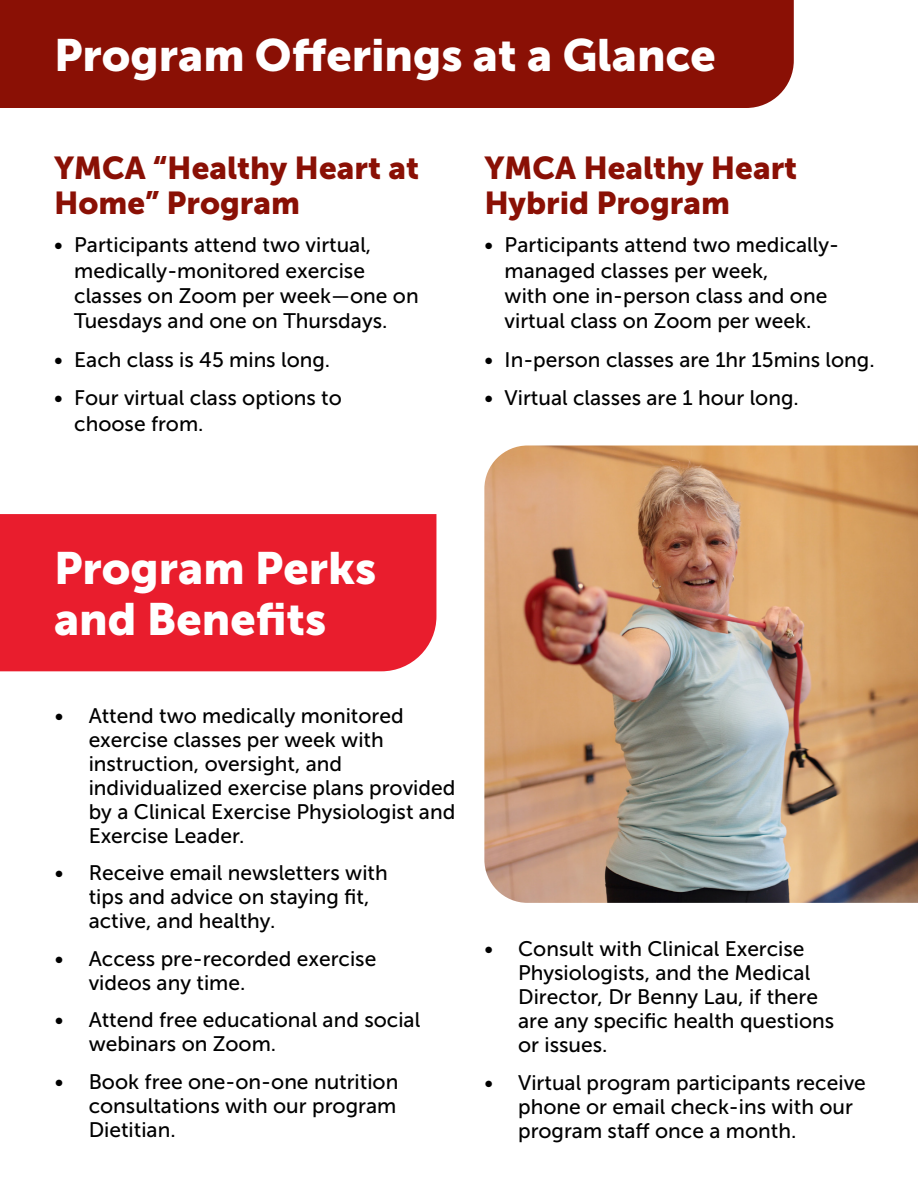
<style>
.page{position:relative;width:918px;height:1188px;background:#fff}
.page>*{position:absolute;margin:0;border:0;box-sizing:border-box;transform-origin:0 0}
.t1{font:45px/51px "Museo Sans 900";color:#fff}
.t2{font:31.5px/34.5px "Museo Sans 900";color:#8a1005}
.t3{font:21px/24px "Museo Sans 500";color:#000}
</style>
<div class="page">
<div style="left:0;top:0;width:794px;height:108px;background:#8a1005"></div>
<div style="left:0;top:514px;width:436px;height:157px;background:#e91d2d"></div>
<img style="left:484px;top:446px;width:434px;height:457px">
<h1 class="t1" style="left:54px;top:29px;width:663px">Program Offerings at a Glance</h1>
<h2 class="t2" style="left:54px;top:151px;width:367px">YMCA “Healthy Heart at<br>Home” Program</h2>
<p class="t3" style="left:74px;top:233px;width:346px;line-height:25.2px;text-indent:-20px">• Participants attend two virtual, medically-monitored exercise classes on Zoom per week—one on<br>Tuesdays and one on Thursdays.</p>
<p class="t3" style="left:54px;top:347px;width:278px">• Each class is 45 mins long.</p>
<p class="t3" style="left:74px;top:386px;width:269px;line-height:25.2px;text-indent:-20px">• Four virtual class options to choose from.</p>
<h2 class="t2" style="left:484px;top:151px;width:314px">YMCA Healthy Heart<br>Hybrid Program</h2>
<p class="t3" style="left:505px;top:233px;width:336px;line-height:25.2px;text-indent:-20px">• Participants attend two medically&shy;managed classes per week,<br>with one in-person class and one virtual class on Zoom per week.</p>
<p class="t3" style="left:484px;top:347px;width:392px">• In-person classes are 1hr 15mins long.</p>
<p class="t3" style="left:484px;top:386px;width:316px">• Virtual classes are 1 hour long.</p>
<h1 class="t1" style="left:54px;top:543px;width:324px">Program Perks and Benefits</h1>
<p class="t3" style="left:89px;top:704px;width:368px;text-indent:-34px">• Attend two medically monitored exercise classes per week with instruction, oversight, and individualized exercise plans provided by a Clinical Exercise Physiologist and<br>Exercise Leader.</p>
<p class="t3" style="left:89px;top:861px;width:301px;text-indent:-34px">• Receive email newsletters with tips and advice on staying fit, active, and healthy.</p>
<p class="t3" style="left:89px;top:947px;width:289px;text-indent:-34px">• Access pre-recorded exercise videos any time.</p>
<p class="t3" style="left:89px;top:1008px;width:333px;text-indent:-34px">• Attend free educational and social webinars on Zoom.</p>
<p class="t3" style="left:89px;top:1070px;width:311px;text-align:justify;text-indent:-34px">• Book free one-on-one nutrition consultations with our program Dietitian.</p>
<p class="t3" style="left:518px;top:937px;width:318px;text-indent:-34px">• Consult with Clinical Exercise<br>Physiologists, and the Medical<br>Director, Dr Benny Lau, if there are any specific health questions or issues.</p>
<p class="t3" style="left:518px;top:1070px;width:349px;text-indent:-34px">• Virtual program participants receive phone or email check-ins with our program staff once a month.</p>
</div>
